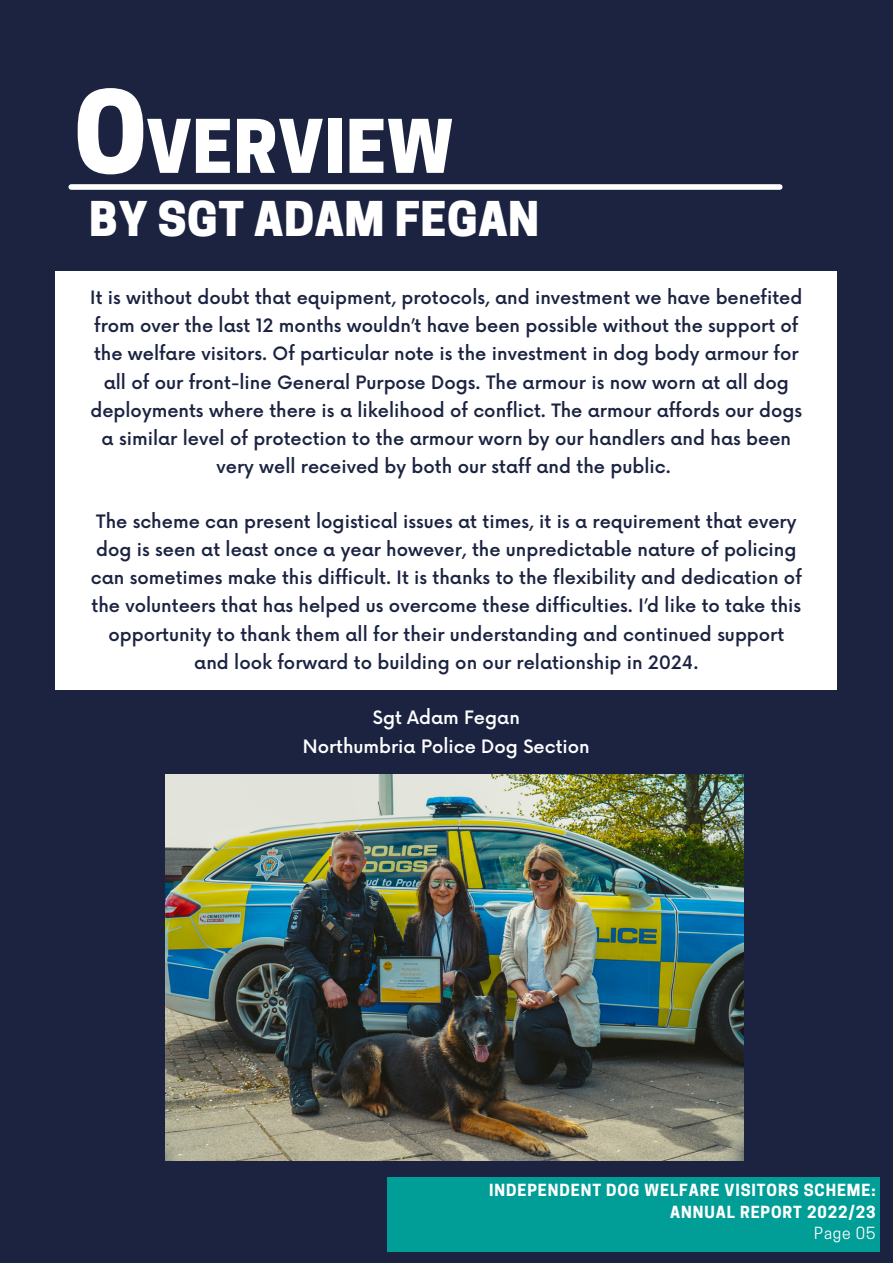
<style>
.page{position:relative;width:893px;height:1264px;background:#fff}
.page>*{position:absolute;margin:0;border:0;box-sizing:border-box;transform-origin:0 0}
.t1{font:800 106.8px "Cooper Hewitt";color:#fff}
.t2{font:800 69.3px "Cooper Hewitt";letter-spacing:.015em;color:#fff}
.t3{font:800 45px "Cooper Hewitt";letter-spacing:.015em;color:#fff}
.t4{font:500 18px/28px "Now";color:#1b2341;text-align:center}
.t5{font:500 18px "Now";color:#fff}
.t6{font:700 15.75px "Cooper Hewitt";letter-spacing:.06em;color:#fff}
.t7{font:15.75px "Cooper Hewitt";letter-spacing:.06em;color:#fff}
</style>
<div class="page">
<div style="left:0;top:0;width:892px;height:1262px;background:#1b2341"></div>
<div style="left:71px;top:184px;width:708px;height:6px;background:#fff"></div>
<div style="left:56px;top:271px;width:780px;height:418px;background:#fff"></div>
<img style="left:165px;top:775px;width:578px;height:385px">
<div style="left:387px;top:1176px;width:493px;height:75px;background:#009e96"></div>
<p class="t1" style="left:74px;top:93px;width:74px">O</p>
<p class="t2" style="left:146px;top:121px;width:308px">VERVIEW</p>
<p class="t3" style="left:89px;top:202px;width:451px">BY SGT ADAM FEGAN</p>
<p class="t4" style="left:90px;top:285px;width:713px">It is without doubt that equipment, protocols, and investment we have benefited from over the last 12 months wouldn’t have been possible without the support of the welfare visitors. Of particular note is the investment in dog body armour for all of our front-line General Purpose Dogs. The armour is now worn at all dog deployments where there is a likelihood of conflict. The armour affords our dogs a similar level of protection to the armour worn by our handlers and has been very well received by both our staff and the public.</p>
<p class="t4" style="left:91px;top:508px;width:712px">The scheme can present logistical issues at times, it is a requirement that every dog is seen at least once a year however, the unpredictable nature of policing can sometimes make this difficult. It is thanks to the flexibility and dedication of the volunteers that has helped us overcome these difficulties. I’d like to take this opportunity to thank them all for their understanding and continued support and look forward to building on our relationship in 2024.</p>
<p class="t5" style="left:373px;top:708px;width:148px">Sgt Adam Fegan</p>
<p class="t5" style="left:303px;top:736px;width:288px">Northumbria Police Dog Section</p>
<p class="t6" style="left:489px;top:1184px;width:388px">INDEPENDENT DOG WELFARE VISITORS SCHEME:</p>
<p class="t6" style="left:670px;top:1205px;width:207px">ANNUAL REPORT 2022/23</p>
<p class="t7" style="left:814px;top:1226px;width:63px">Page 05</p>
</div>
